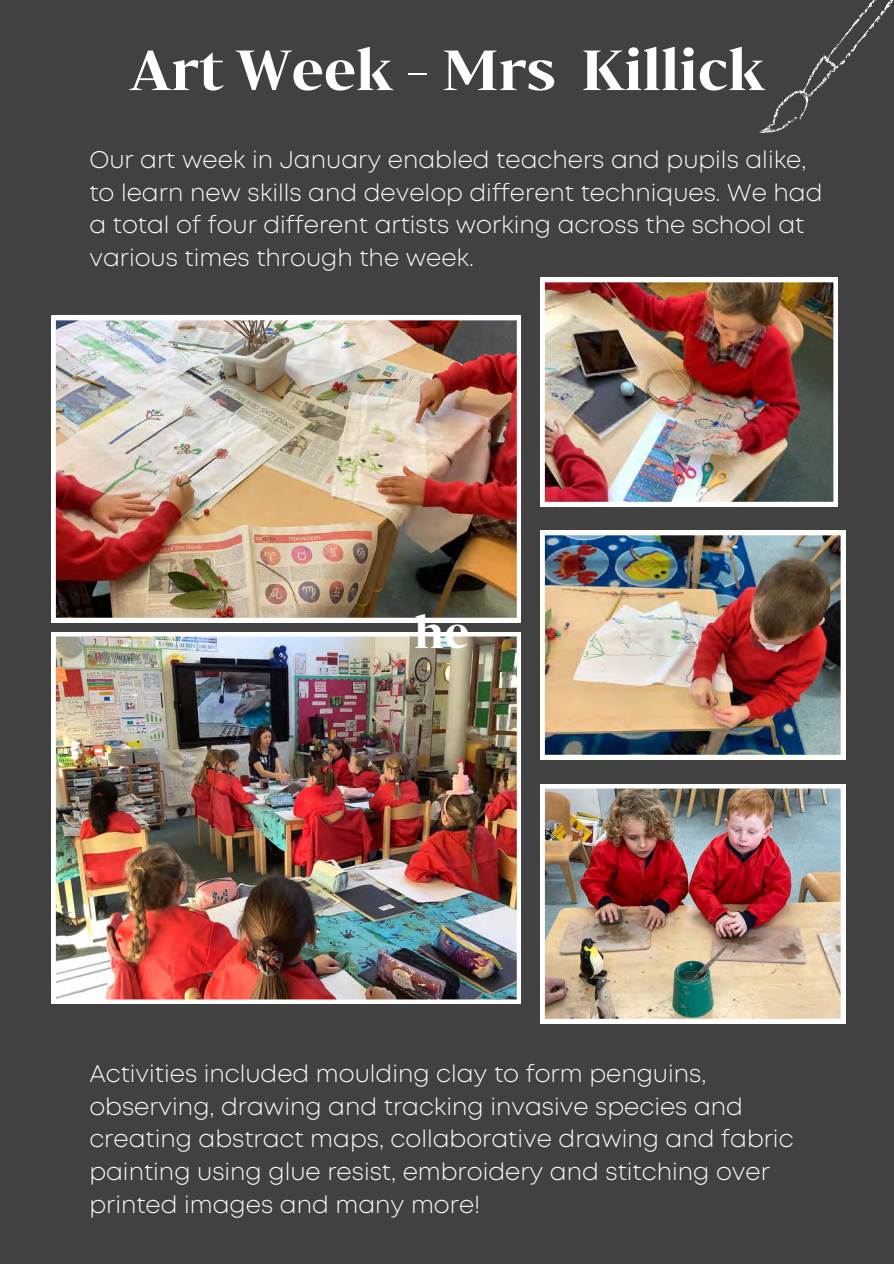
<style>
.page{position:relative;width:894px;height:1264px;background:#fff}
.page>*{position:absolute;margin:0;border:0;box-sizing:border-box;transform-origin:0 0}
.t1{font:700 53.4px "Bw Darius DEMO";color:#fff}
.t2{font:700 42px "Bw Darius DEMO";color:#fff}
.t3{font:300 24px/32.5px "Mont";color:#fff}
</style>
<div class="page">
<div style="left:0;top:0;width:893px;height:1263px;background:#414141"></div>
<img style="left:51px;top:632px;width:469px;height:372px">
<img style="left:51px;top:316px;width:469px;height:306px">
<img style="left:540px;top:531px;width:304px;height:228px">
<img style="left:540px;top:278px;width:297px;height:228px">
<img style="left:540px;top:784px;width:304px;height:239px">
<img style="left:759px;top:0;width:134px;height:133px">
<p class="t1" style="left:130px;top:37px;width:635px">Art Week - Mrs Killick</p>
<p class="t3" style="left:89px;top:145px;width:734px">Our art week in January enabled teachers and pupils alike, to learn new skills and develop different techniques. We had a total of four different artists working across the school at various times through the week.</p>
<p class="t2" style="left:414px;top:605px;width:56px">he</p>
<h1 class="t3" style="left:89px;top:1059px;width:705px">Activities included moulding clay to form penguins, observing, drawing and tracking invasive species and creating abstract maps, collaborative drawing and fabric painting using glue resist, embroidery and stitching over printed images and many more!</h1>
</div>
